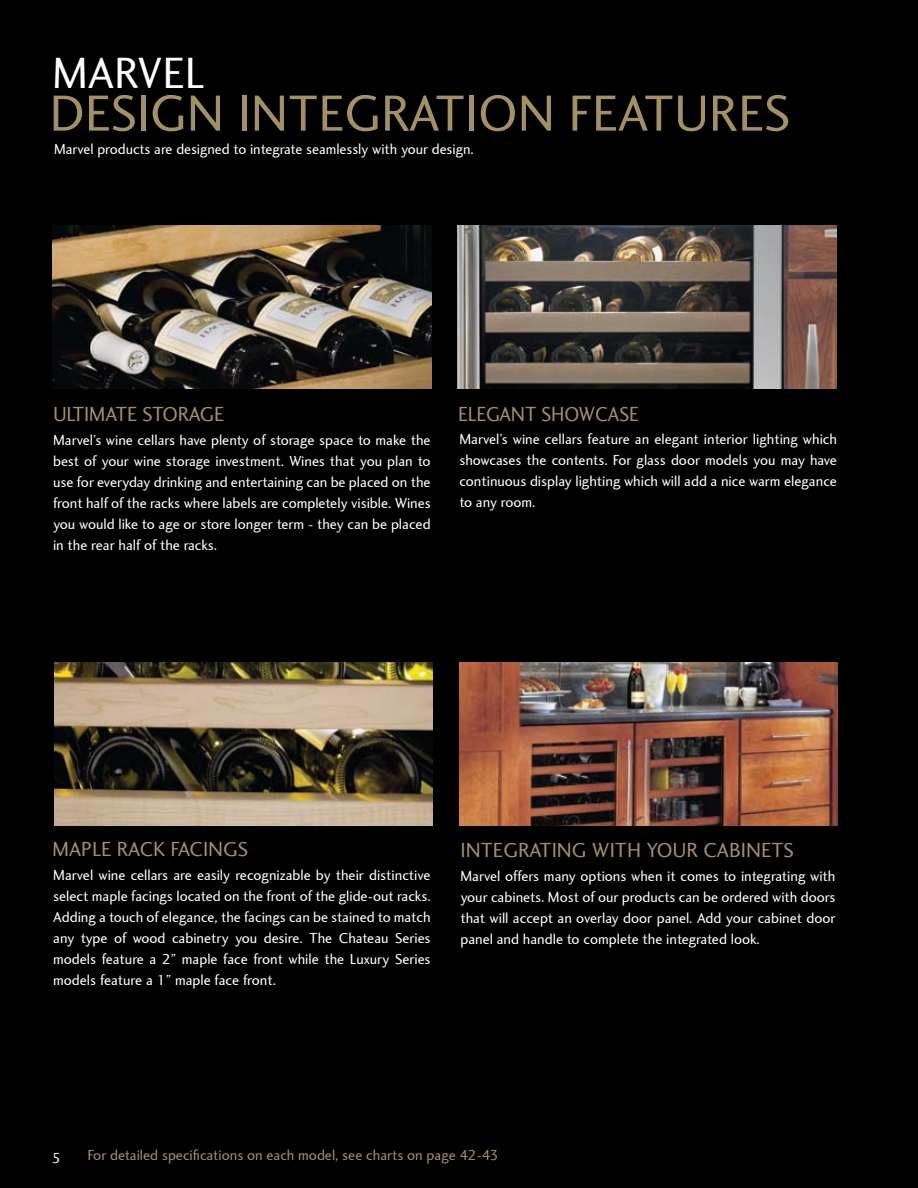
<style>
.page{position:relative;width:918px;height:1188px;background:#000}
.page>*{position:absolute;margin:0;border:0;box-sizing:border-box;transform-origin:0 0}
.t1{font:52.5px "Charlotte Sans";color:#a39161}
.t2{font:45px "Charlotte Sans";color:#fff}
.t3{font:21px "Charlotte Sans";letter-spacing:-.005em;color:#a39161}
.t4{font:21px "Charlotte Sans";letter-spacing:-.005em;color:#a39161;scale:.95 1}
.t5{font:15px/21px "Charlotte Sans";color:#fff;text-align:justify}
.t6{font:15px "Charlotte Sans";color:#a39161}
</style>
<div class="page">
<img style="left:54px;top:662px;width:379px;height:164px">
<img style="left:52px;top:225px;width:379px;height:164px">
<img style="left:458px;top:225px;width:378px;height:164px">
<img style="left:459px;top:662px;width:379px;height:164px">
<h2 class="t2" style="left:52px;top:47px;width:154px">MARVEL</h2>
<h1 class="t1" style="left:50px;top:84px;width:742px">DESIGN INTEGRATION FEATURES</h1>
<p class="t5" style="left:54px;top:139px;width:421px">Marvel products are designed to integrate seamlessly with your design.</p>
<h3 class="t3" style="left:53px;top:402px;width:173px">ULTIMATE STORAGE</h3>
<p class="t5" style="left:53px;top:429px;width:379px">Marvel’s wine cellars have plenty of storage space to make the best of your wine storage investment. Wines that you plan to use for everyday drinking and entertaining can be placed on the front half of the racks where labels are completely visible. Wines you would like to age or store longer term - they can be placed in the rear half of the racks.</p>
<h3 class="t4" style="left:458px;top:402px;width:192px">ELEGANT SHOWCASE</h3>
<p class="t5" style="left:459px;top:429px;width:379px">Marvel’s wine cellars feature an elegant interior lighting which showcases the contents. For glass door models you may have continuous display lighting which will add a nice warm elegance to any room.</p>
<h3 class="t3" style="left:52px;top:837px;width:197px">MAPLE RACK FACINGS</h3>
<p class="t5" style="left:53px;top:865px;width:379px">Marvel wine cellars are easily recognizable by their distinctive select maple facings located on the front of the glide-out racks.<br>Adding a touch of elegance, the facings can be stained to match any type of wood cabinetry you desire. The Chateau Series models feature a 2” maple face front while the Luxury Series models feature a 1” maple face front.</p>
<h3 class="t3" style="left:461px;top:838px;width:18px">Integrating</h3>
<h3 class="t3" style="left:592px;top:838px;width:29px">With</h3>
<h3 class="t3" style="left:646px;top:838px;width:25px">Your</h3>
<h3 class="t3" style="left:704px;top:838px;width:26px">Cabinets</h3>
<p class="t5" style="left:460px;top:866px;width:377px">Marvel offers many options when it comes to integrating with your cabinets. Most of our products can be ordered with doors that will accept an overlay door panel. Add your cabinet door panel and handle to complete the integrated look.</p>
<p class="t5" style="left:52px;top:1147px;width:11px">5</p>
<p class="t6" style="left:88px;top:1146px;width:413px">For detailed specifications on each model, see charts on page 42-43</p>
</div>
